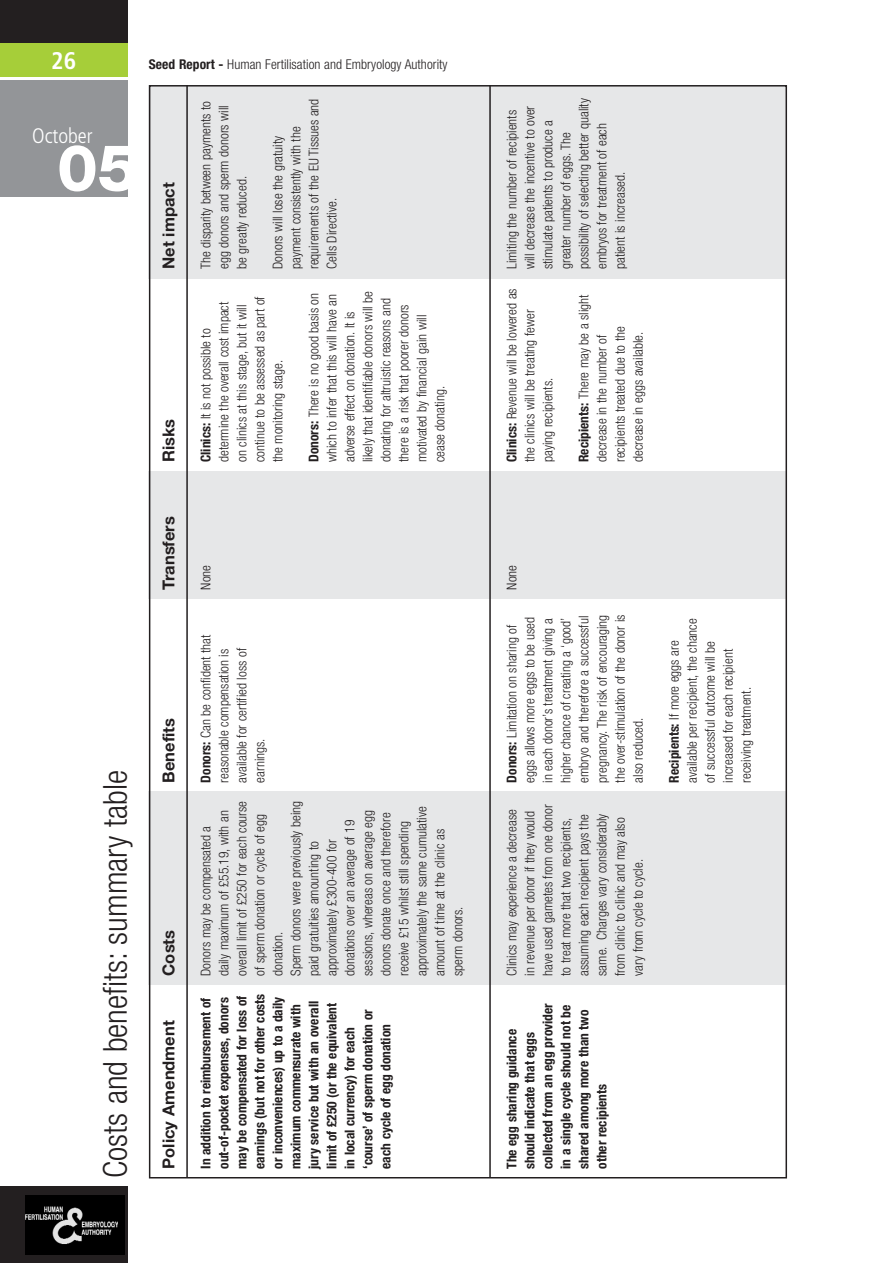
<style>
.page{position:relative;width:893px;height:1263px;background:#fff}
.page>*{position:absolute;margin:0;border:0;box-sizing:border-box;transform-origin:0 0}
.t1{font:800 64.5px "Helvetica Neue";color:#fff}
.t2{font:300 condensed 33px "Helvetica Neue";color:#231f20}
.t3{font:700 condensed 24px "Frutiger";color:#fff}
.t4{font:300 condensed 21px "Frutiger";color:#fff}
.t5{font:700 16.5px "Helvetica Neue";color:#231f20}
.t6{font:300 condensed 13.5px/18px "Helvetica Neue";color:#231f20}
.t7{font:700 condensed 13.5px/18px "Helvetica Neue";color:#231f20}
.s1{font-weight:700}
</style>
<div class="page">
<div style="left:149px;top:792px;width:638px;height:193px;background:#e6e7e8"></div>
<div style="left:149px;top:471px;width:638px;height:128px;background:#e6e7e8"></div>
<div style="left:149px;top:85px;width:638px;height:193px;background:#e6e7e8"></div>
<hr style="left:186px;top:85px;width:2px;height:1093px;background:#231f20">
<hr style="left:489px;top:85px;width:2px;height:1093px;background:#231f20">
<div style="left:0;top:43px;width:128px;height:34px;background:#a6ce39"></div>
<div style="left:0;top:81px;width:128px;height:116px;background:#939598"></div>
<div style="left:0;top:0;width:128px;height:43px;background:#231f20"></div>
<div style="left:0;top:1186px;width:128px;height:77px;background:#231f20"></div>
<img style="left:26px;top:1195px;width:99px;height:59px">
<h3 class="t3" style="left:51px;top:51px;width:27px">26</h3>
<p class="t6" style="left:149px;top:56px;width:300px"><span class="s1">Seed Report -</span> Human Fertilisation and Embryology Authority</p>
<h3 class="t4" style="left:32px;top:128px;width:62px">October</h3>
<h1 class="t1" style="left:57px;top:145px;width:83px">05</h1>
<h2 class="t2" style="left:103px;top:1178px;width:409px;rotate:-90deg">Costs and benefits: summary table</h2>
<p class="t5" style="left:163px;top:269px;width:88px;rotate:-90deg">Net impact</p>
<p class="t5" style="left:163px;top:462px;width:45px;rotate:-90deg">Risks</p>
<p class="t5" style="left:163px;top:590px;width:75px;rotate:-90deg">Transfers</p>
<p class="t5" style="left:163px;top:783px;width:66px;rotate:-90deg">Benefits</p>
<p class="t5" style="left:163px;top:976px;width:47px;rotate:-90deg">Costs</p>
<p class="t5" style="left:163px;top:1169px;width:150px;rotate:-90deg">Policy Amendment</p>
<p class="t6" style="left:198px;top:269px;width:169px;rotate:-90deg">The disparity between payments to egg donors and sperm donors will be greatly reduced.</p>
<p class="t6" style="left:270px;top:269px;width:172px;rotate:-90deg">Donors will lose the gratuity payment consistently with the requirements of the EU Tissues and<br>Cells Directive.</p>
<p class="t6" style="left:504px;top:269px;width:172px;rotate:-90deg">Limiting the number of recipients will decrease the incentive to over stimulate patients to produce a greater number of eggs. The possibility of selecting better quality embryos for treatment of each patient is increased.</p>
<p class="t6" style="left:198px;top:462px;width:167px;rotate:-90deg"><span class="s1">Clinics:</span> It is not possible to determine the overall cost impact on clinics at this stage, but it will continue to be assessed as part of the monitoring stage.</p>
<p class="t6" style="left:306px;top:462px;width:173px;rotate:-90deg"><span class="s1">Donors:</span> There is no good basis on which to infer that this will have an adverse effect on donation. It is likely that identifiable donors will be donating for altruistic reasons and there is a risk that poorer donors motivated by financial gain will cease donating.</p>
<p class="t6" style="left:504px;top:462px;width:175px;rotate:-90deg"><span class="s1">Clinics:</span> Revenue will be lowered as the clinics will be treating fewer paying recipients.</p>
<p class="t6" style="left:576px;top:462px;width:169px;rotate:-90deg"><span class="s1">Recipients:</span> There may be a slight decrease in the number of recipients treated due to the decrease in eggs available.</p>
<p class="t6" style="left:198px;top:590px;width:26px;rotate:-90deg">None</p>
<p class="t6" style="left:504px;top:590px;width:26px;rotate:-90deg">None</p>
<p class="t6" style="left:198px;top:783px;width:150px;rotate:-90deg"><span class="s1">Donors:</span> Can be confident that reasonable compensation is available for certified loss of earnings.</p>
<p class="t6" style="left:504px;top:783px;width:170px;rotate:-90deg"><span class="s1">Donors:</span> Limitation on sharing of eggs allows more eggs to be used in each donor’s treatment giving a higher chance of creating a ‘good’ embryo and therefore a successful pregnancy. The risk of encouraging the over-stimulation of the donor is also reduced.</p>
<p class="t6" style="left:666px;top:783px;width:166px;rotate:-90deg"><span class="s1">Recipients:</span> If more eggs are available per recipient, the chance of successful outcome will be increased for each recipient receiving treatment.</p>
<p class="t6" style="left:198px;top:976px;width:176px;rotate:-90deg">Donors may be compensated a<br>daily maximum of £55.19, with an overall limit of £250 for each course of sperm donation or cycle of egg donation.<br>Sperm donors were previously being paid gratuities amounting to approximately £300-400 for donations over an average of 19 sessions, whereas on average egg donors donate once and therefore receive £15 whilst still spending approximately the same cumulative amount of time at the clinic as sperm donors.</p>
<p class="t6" style="left:504px;top:976px;width:173px;rotate:-90deg">Clinics may experience a decrease in revenue per donor if they would have used gametes from one donor to treat more that two recipients, assuming each recipient pays the same. Charges vary considerably from clinic to clinic and may also vary from cycle to cycle.</p>
<p class="t7" style="left:198px;top:1169px;width:176px;rotate:-90deg">In addition to reimbursement of out-of-pocket expenses, donors may be compensated for loss of earnings (but not for other costs or inconveniences) up to a daily maximum commensurate with jury service but with an overall limit of £250 (or the equivalent in local currency) for each ‘course’ of sperm donation or each cycle of egg donation</p>
<p class="t7" style="left:504px;top:1169px;width:167px;rotate:-90deg">The egg sharing guidance should indicate that eggs collected from an egg provider in a single cycle should not be shared among more than two other recipients</p>
</div>
